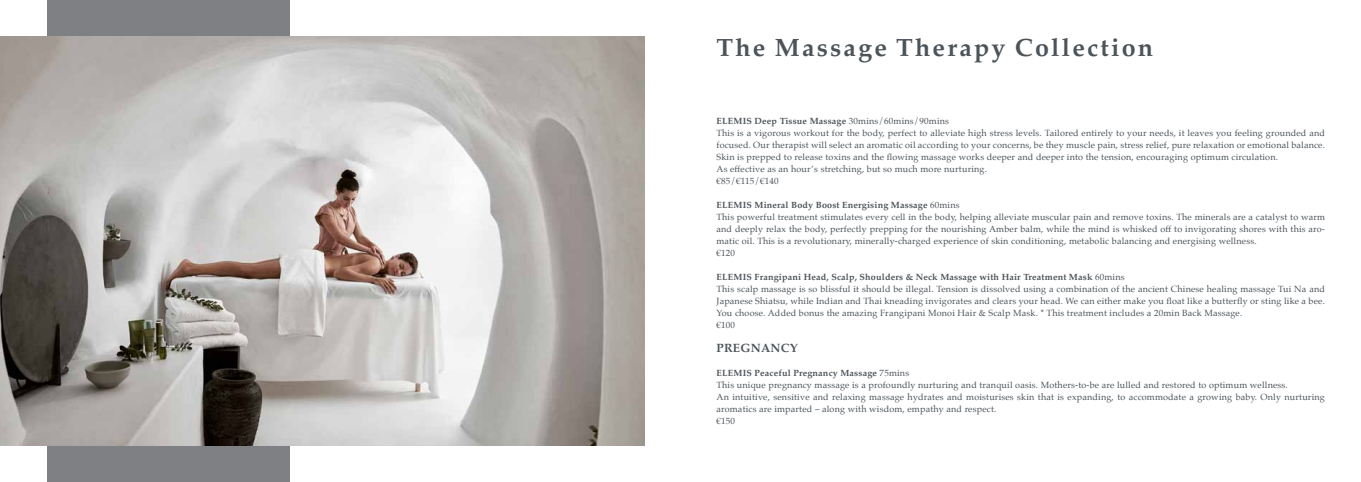
<style>
.page{position:relative;width:1361px;height:482px;background:#fff}
.page>*{position:absolute;margin:0;border:0;box-sizing:border-box;transform-origin:0 0}
.t1{font:700 25px "Palatino";letter-spacing:.09em;color:#4c5359}
.t2{font:700 12px "Palatino";letter-spacing:.02em;color:#4c5359}
.t3{font:9px/12px "Palatino";letter-spacing:.02em;color:#4c5359}
.s1{font-weight:700}
</style>
<div class="page">
<div style="left:47px;top:0;width:242px;height:482px;background:#7e8083"></div>
<img style="left:0;top:36px;width:644px;height:410px">
<h1 class="t1" style="left:716px;top:26px;width:438px">The Massage Therapy Collection</h1>
<p class="t3" style="left:716px;top:115px;width:610px"><span class="s1">ELEMIS Deep Tissue Massage</span> 30mins/60mins/90mins<br>This is a vigorous workout for the body, perfect to alleviate high stress levels. Tailored entirely to your needs, it leaves you feeling grounded and focused. Our therapist will select an aromatic oil according to your concerns, be they muscle pain, stress relief, pure relaxation or emotional balance.<br>Skin is prepped to release toxins and the flowing massage works deeper and deeper into the tension, encouraging optimum circulation.<br>As effective as an hour’s stretching, but so much more nurturing.<br>€85/€115/€140</p>
<p class="t3" style="left:716px;top:199px;width:610px"><span class="s1">ELEMIS Mineral Body Boost Energising Massage</span> 60mins<br>This powerful treatment stimulates every cell in the body, helping alleviate muscular pain and remove toxins. The minerals are a catalyst to warm and deeply relax the body, perfectly prepping for the nourishing Amber balm, while the mind is whisked off to invigorating shores with this aro&shy;matic oil. This is a revolutionary, minerally-charged experience of skin conditioning, metabolic balancing and energising wellness.<br>€120</p>
<p class="t3" style="left:716px;top:270px;width:610px"><span class="s1">ELEMIS Frangipani Head, Scalp, Shoulders &amp; Neck Massage with Hair Treatment Mask</span> 60mins<br>This scalp massage is so blissful it should be illegal. Tension is dissolved using a combination of the ancient Chinese healing massage Tui Na and Japanese Shiatsu, while Indian and Thai kneading invigorates and clears your head. We can either make you float like a butterfly or sting like a bee.<br>You choose. Added bonus the amazing Frangipani Monoi Hair &amp; Scalp Mask. * This treatment includes a 20min Back Massage.<br>€100</p>
<h2 class="t2" style="left:716px;top:337px;width:83px">PREGNANCY</h2>
<p class="t3" style="left:716px;top:367px;width:610px"><span class="s1">ELEMIS Peaceful Pregnancy Massage</span> 75mins<br>This unique pregnancy massage is a profoundly nurturing and tranquil oasis. Mothers-to-be are lulled and restored to optimum wellness.<br>An intuitive, sensitive and relaxing massage hydrates and moisturises skin that is expanding, to accommodate a growing baby. Only nurturing aromatics are imparted – along with wisdom, empathy and respect.<br>€150</p>
</div>
